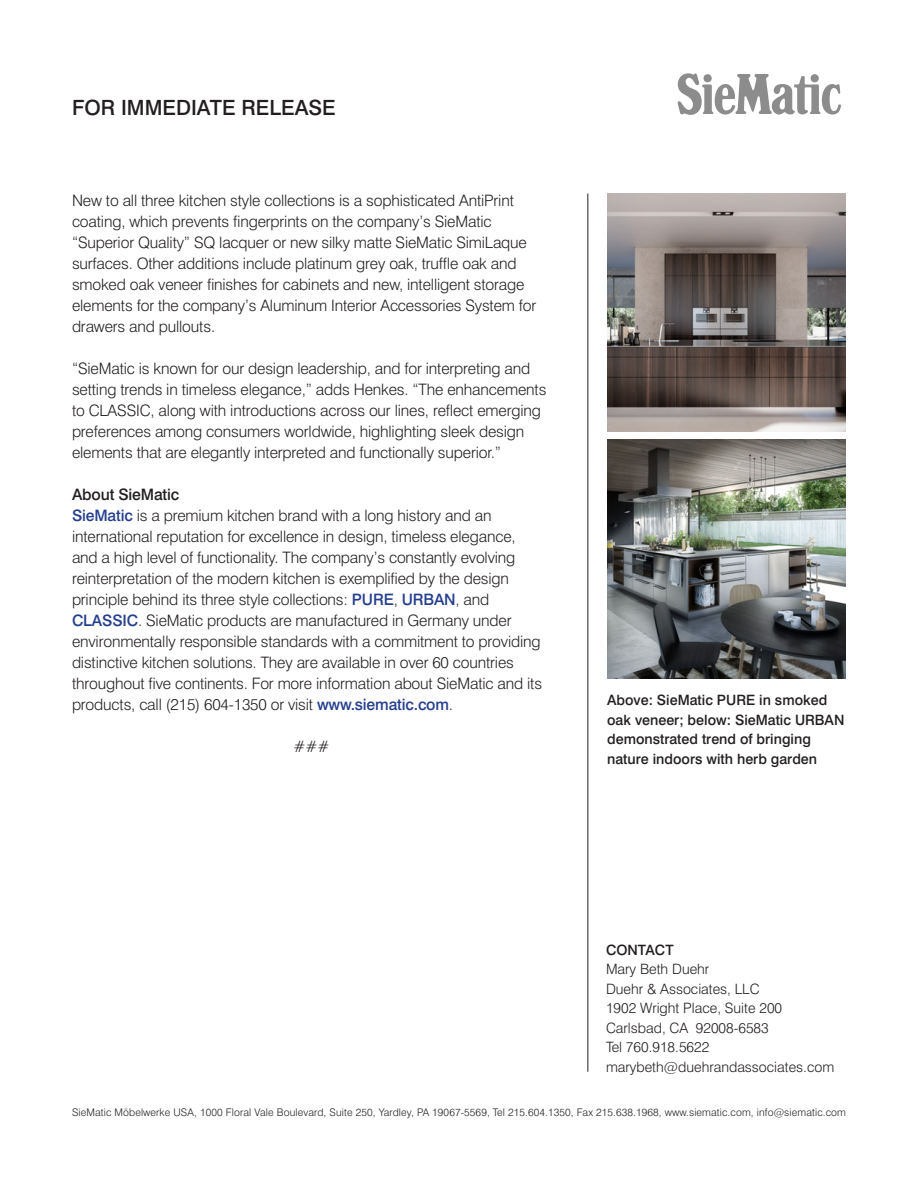
<style>
.page{position:relative;width:918px;height:1188px;background:#fff}
.page>*{position:absolute;margin:0;border:0;box-sizing:border-box;transform-origin:0 0}
.t1{font:500 21px "Swiss 721 BT";color:#231f20}
.body{font:300 15.75px/21px "Swiss 721 BT";letter-spacing:-.01em;color:#231f20}
.body-2{font:500 15.75px "Swiss 721 BT";letter-spacing:-.01em;color:#231f20}
.t2{font:300 14.25px "Swiss 721 BT";color:#231f20}
.t3{font:500 14.25px/19.5px "Swiss 721 BT";color:#231f20}
.t4{font:300 10.5px "Swiss 721 BT";letter-spacing:.01em;color:#231f20}
.s1{font-weight:500;color:#253f8e}
</style>
<div class="page">
<hr style="left:587px;top:194px;width:1px;height:878px;background:#231f20">
<svg style="left:678px;top:73px;width:163px;height:42px"></svg>
<img style="left:607px;top:440px;width:239px;height:238px">
<img style="left:607px;top:194px;width:239px;height:238px">
<p class="t1" style="left:72px;top:95px;width:265px">FOR IMMEDIATE RELEASE</p>
<p class="body" style="left:72px;top:190px;width:466px">New to all three kitchen style collections is a sophisticated AntiPrint coating, which prevents fingerprints on the company’s SieMatic “Superior Quality” SQ lacquer or new silky matte SieMatic SimiLaque surfaces. Other additions include platinum grey oak, truffle oak and smoked oak veneer finishes for cabinets and new, intelligent storage elements for the company’s Aluminum Interior Accessories System for drawers and pullouts.</p>
<p class="body" style="left:72px;top:358px;width:476px">“SieMatic is known for our design leadership, and for interpreting and setting trends in timeless elegance,” adds Henkes. “The enhancements to CLASSIC, along with introductions across our lines, reflect emerging preferences among consumers worldwide, highlighting sleek design elements that are elegantly interpreted and functionally superior.”</p>
<p class="body-2" style="left:72px;top:485px;width:109px">About SieMatic</p>
<p class="body" style="left:72px;top:505px;width:472px"><span class="s1">SieMatic</span> is a premium kitchen brand with a long history and an international reputation for excellence in design, timeless elegance, and a high level of functionality. The company’s constantly evolving reinterpretation of the modern kitchen is exemplified by the design principle behind its three style collections: <span class="s1">PURE</span>, <span class="s1">URBAN</span>, and <span class="s1">CLASSIC</span>. SieMatic products are manufactured in Germany under environmentally responsible standards with a commitment to providing distinctive kitchen solutions. They are available in over 60 countries throughout five continents. For more information about SieMatic and its products, call (215) 604-1350 or visit <span class="s1">www.siematic.com</span>.</p>
<p class="body" style="left:294px;top:736px;width:38px">###</p>
<p class="t3" style="left:607px;top:690px;width:239px">Above: SieMatic PURE in smoked oak veneer; below: SieMatic URBAN demonstrated trend of bringing nature indoors with herb garden</p>
<p class="t3" style="left:606px;top:940px;width:69px">CONTACT</p>
<p class="t2" style="left:606px;top:961px;width:105px">Mary Beth Duehr</p>
<p class="t2" style="left:606px;top:980px;width:155px">Duehr &amp; Associates, LLC</p>
<p class="t2" style="left:606px;top:1000px;width:178px">1902 Wright Place, Suite 200</p>
<p class="t2" style="left:606px;top:1019px;width:164px">Carlsbad, CA 92008-6583</p>
<p class="t2" style="left:606px;top:1039px;width:105px">Tel 760.918.5622</p>
<p class="t2" style="left:606px;top:1058px;width:230px">marybeth@duehrandassociates.com</p>
<p class="t4" style="left:72px;top:1106px;width:776px">SieMatic Möbelwerke USA, 1000 Floral Vale Boulevard, Suite 250, Yardley, PA 19067-5569, Tel 215.604.1350, Fax 215.638.1968, www.siematic.com, info@siematic.com</p>
</div>
